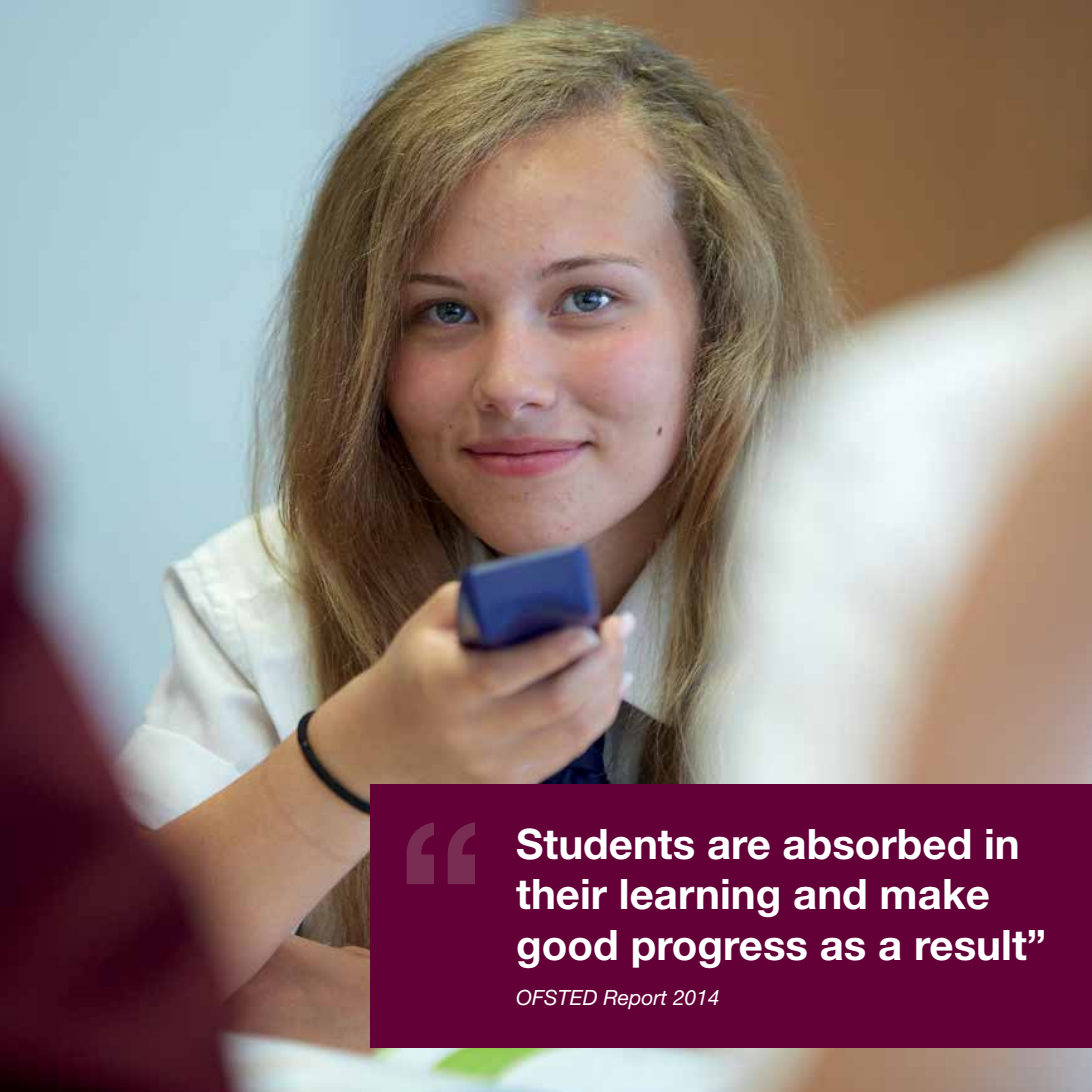
<style>
.page{position:relative;width:1092px;height:1092px;background:#fff}
.page>*{position:absolute;margin:0;border:0;box-sizing:border-box;transform-origin:0 0}
.t1{font:700 192.5px "Helvetica Neue LT Std";color:#7a2d52}
.t2{font:700 42px/50.4px "Helvetica Neue LT Std";color:#fff}
.t3{font:italic 21px "Helvetica Neue LT Std";color:#fff}
</style>
<div class="page">
<hr style="left:1091px;top:0;width:1px;height:1091px;background:#620037">
<img style="left:0;top:0;width:1091px;height:1091px">
<div style="left:370px;top:783px;width:721px;height:263px;background:#620037"></div>
<h1 class="t1" style="left:396px;top:772px;width:91px">“</h1>
<p class="t2" style="left:516px;top:817px;width:531px">Students are absorbed in their learning and make good progress as a result”</p>
<p class="t3" style="left:516px;top:984px;width:205px">OFSTED Report 2014</p>
</div>
